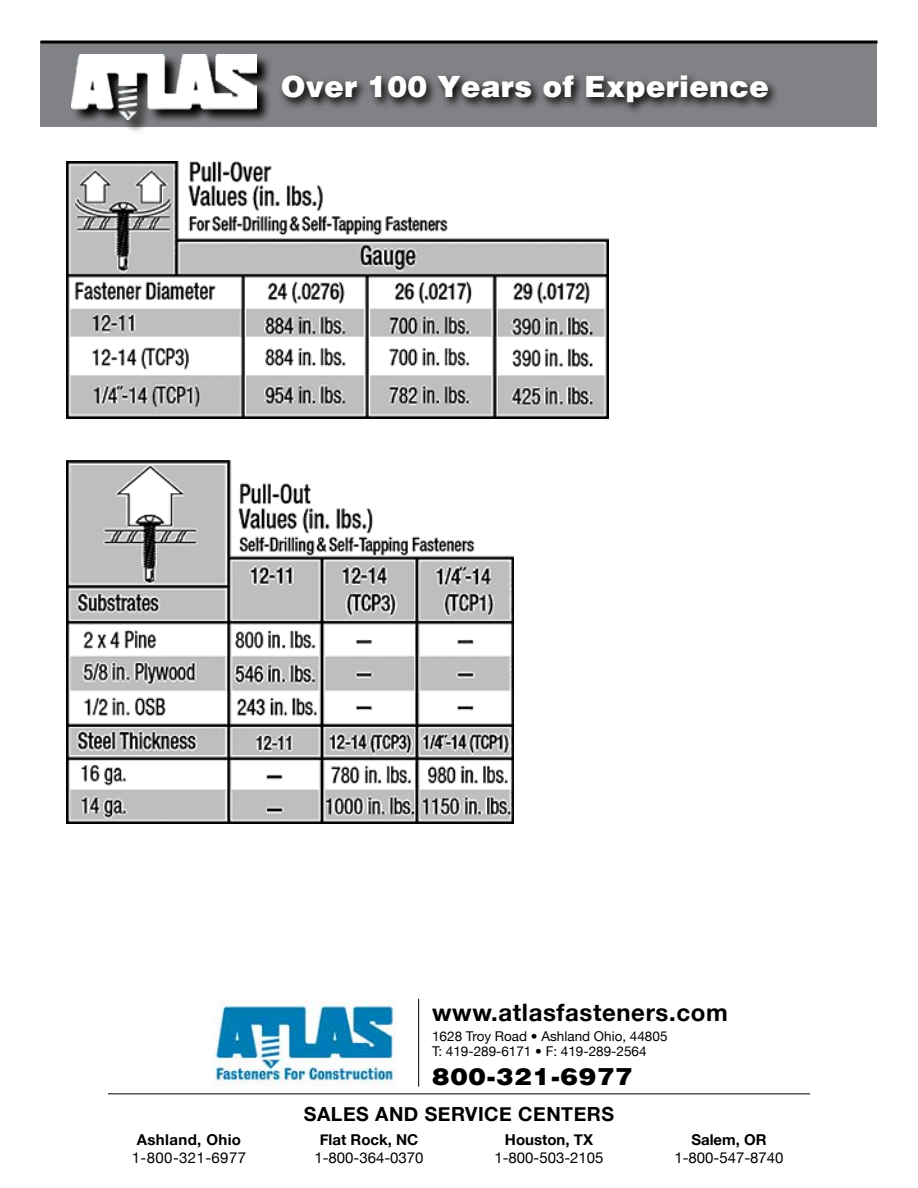
<style>
.page{position:relative;width:918px;height:1188px;background:#fff}
.page>*{position:absolute;margin:0;border:0;box-sizing:border-box;transform-origin:0 0}
.t1{font:900 30px "Helvetica";color:#fff}
.t2{font:700 24px "Helvetica Neue";letter-spacing:.025em;color:#000}
.t3{font:900 24px "Helvetica";letter-spacing:.025em;color:#000;scale:1.1 1}
.t4{font:700 19.5px "Helvetica Neue";letter-spacing:.025em;color:#000}
.t5{font:15px "Helvetica Neue";color:#000}
.t6{font:700 15px "Helvetica Neue";color:#000}
.t7{font:15px "Helvetica Neue";letter-spacing:.025em;color:#000}
.t8{font:700 15px "Helvetica Neue";letter-spacing:.025em;color:#000}
.t9{font:13.5px/15px "Helvetica Neue";color:#000}
</style>
<div class="page">
<div style="left:40px;top:42px;width:838px;height:85px;background:#808285"></div>
<svg style="left:71px;top:57px;width:199px;height:74px"></svg>
<img style="left:72px;top:54px;width:185px;height:65px">
<svg style="left:281px;top:75px;width:495px;height:37px"></svg>
<svg style="left:40px;top:40px;width:838px;height:4px"></svg>
<img style="left:214px;top:1000px;width:181px;height:86px">
<hr style="left:108px;top:1093px;width:702px;height:1px;background:#000">
<hr style="left:418px;top:999px;width:1px;height:88px;background:#000">
<img style="left:67px;top:460px;width:446px;height:363px">
<img style="left:67px;top:162px;width:542px;height:256px">
<h1 class="t1" style="left:281px;top:69px;width:490px">Over 100 Years of Experience</h1>
<p class="t8" style="left:137px;top:1126px;width:106px">Ashland, Ohio</p>
<p class="t7" style="left:132px;top:1145px;width:116px">1-800-321-6977</p>
<h2 class="t2" style="left:432px;top:991px;width:297px">www.atlasfasteners.com</h2>
<p class="t9" style="left:432px;top:1027px;width:237px">1628 Troy Road • Ashland Ohio, 44805<br>T: 419-289-6171 • F: 419-289-2564</p>
<h2 class="t3" style="left:432px;top:1062px;width:184px">800-321-6977</h2>
<h3 class="t4" style="left:304px;top:1097px;width:312px">SALES AND SERVICE CENTERS</h3>
<p class="t6" style="left:320px;top:1126px;width:100px">Flat Rock, NC</p>
<p class="t5" style="left:314px;top:1145px;width:111px">1-800-364-0370</p>
<p class="t6" style="left:505px;top:1126px;width:90px">Houston, TX</p>
<p class="t5" style="left:494px;top:1145px;width:111px">1-800-503-2105</p>
<p class="t6" style="left:691px;top:1126px;width:77px">Salem, OR</p>
<p class="t5" style="left:674px;top:1145px;width:111px">1-800-547-8740</p>
</div>
